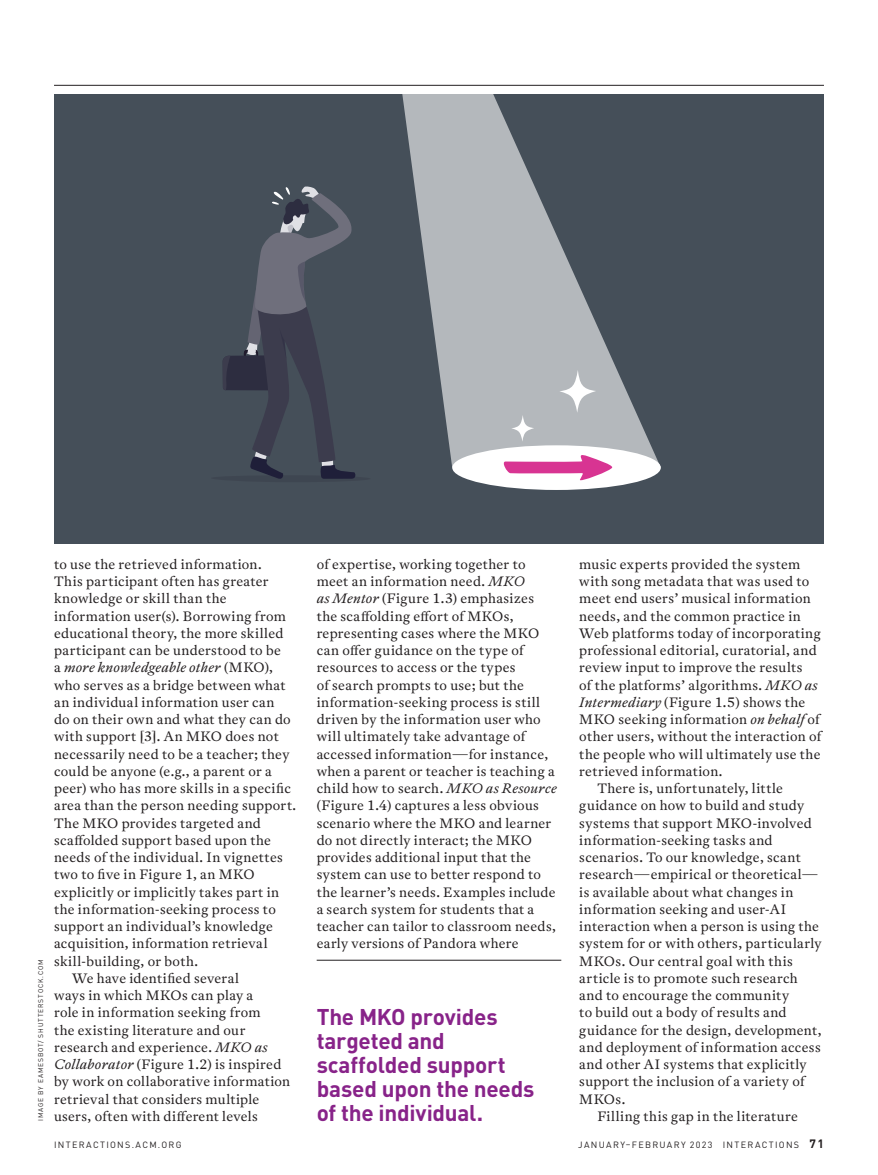
<style>
.page{position:relative;width:878px;height:1175px;background:#fff}
.page>*{position:absolute;margin:0;border:0;box-sizing:border-box;transform-origin:0 0}
.forum_pullquote{font:700 22.5px/24px "DIN Pro";letter-spacing:-.01em;color:#882389}
.text_indent{font:13.5px/17.2px "Antwerp ACM";letter-spacing:.025em;color:#231f20}
.t1{font:9px "DIN Pro";letter-spacing:.145em;color:#231f20}
.global_gutter_credit{font:6.75px "DIN Pro";letter-spacing:.115em;color:#231f20}
.s1{font-style:italic}
.s2{font-weight:700;font-size:12px}
</style>
<div class="page">
<hr style="left:54px;top:85px;width:770px;height:1px;background:#231f20">
<hr style="left:316px;top:960px;width:245px;height:1px;background:#231f20">
<div style="left:54px;top:94px;width:770px;height:449px;background:#454f59"></div>
<svg style="left:402px;top:94px;width:258px;height:371px;fill:#b4b8bc"></svg>
<div style="left:452px;top:445px;width:208px;height:45px;background:#fff;border-radius:50%"></div>
<svg style="left:503px;top:455px;width:109px;height:26px"></svg>
<svg style="left:511px;top:415px;width:23px;height:26px"></svg>
<svg style="left:559px;top:370px;width:37px;height:43px"></svg>
<svg style="left:222px;top:186px;width:134px;height:293px"></svg>
<p class="global_gutter_credit" style="left:36px;top:1120px;width:163px;rotate:-90deg">IMAGE BY EAMESBOT/ SHUTTERSTOCK.COM</p>
<p class="text_indent" style="left:54px;top:555px;width:244px">to use the retrieved information.<br>This participant often has greater knowledge or skill than the information user(s). Borrowing from educational theory, the more skilled participant can be understood to be<br>a <span class="s1">more knowledgeable other</span> (MKO), who serves as a bridge between what an individual information user can<br>do on their own and what they can do with support [3]. An MKO does not necessarily need to be a teacher; they could be anyone (e.g., a parent or a peer) who has more skills in a specific area than the person needing support.<br>The MKO provides targeted and scaffolded support based upon the needs of the individual. In vignettes two to five in Figure 1, an MKO explicitly or implicitly takes part in the information-seeking process to support an individual’s knowledge acquisition, information retrieval skill-building, or both.</p>
<p class="text_indent" style="left:54px;top:969px;width:238px;text-indent:18px">We have identified several<br>ways in which MKOs can play a<br>role in information seeking from<br>the existing literature and our research and experience. <span class="s1">MKO as Collaborator</span> (Figure 1.2) is inspired by work on collaborative information retrieval that considers multiple users, often with different levels</p>
<p class="text_indent" style="left:316px;top:555px;width:241px">of expertise, working together to meet an information need. <span class="s1">MKO<br>as Mentor</span> (Figure 1.3) emphasizes the scaffolding effort of MKOs, representing cases where the MKO can offer guidance on the type of resources to access or the types<br>of search prompts to use; but the information-seeking process is still driven by the information user who will ultimately take advantage of accessed information—for instance, when a parent or teacher is teaching a child how to search. <span class="s1">MKO as Resource </span>(Figure 1.4) captures a less obvious scenario where the MKO and learner do not directly interact; the MKO provides additional input that the system can use to better respond to the learner’s needs. Examples include a search system for students that a teacher can tailor to classroom needs, early versions of Pandora where</p>
<p class="forum_pullquote" style="left:316px;top:1002px;width:219px">The MKO provides targeted and scaffolded support based upon the needs of the individual.</p>
<p class="text_indent" style="left:579px;top:555px;width:243px">music experts provided the system with song metadata that was used to meet end users’ musical information needs, and the common practice in Web platforms today of incorporating professional editorial, curatorial, and review input to improve the results<br>of the platforms’ algorithms. <span class="s1">MKO as Intermediary</span> (Figure 1.5) shows the MKO seeking information <span class="s1">on behalf</span> of other users, without the interaction of the people who will ultimately use the retrieved information.</p>
<p class="text_indent" style="left:579px;top:779px;width:244px;text-indent:18px">There is, unfortunately, little guidance on how to build and study systems that support MKO-involved information-seeking tasks and scenarios. To our knowledge, scant research—empirical or theoretical— is available about what changes in information seeking and user-AI interaction when a person is using the system for or with others, particularly MKOs. Our central goal with this article is to promote such research and to encourage the community<br>to build out a body of results and guidance for the design, development, and deployment of information access and other AI systems that explicitly support the inclusion of a variety of MKOs.</p>
<p class="text_indent" style="left:597px;top:1107px;width:202px">Filling this gap in the literature</p>
<p class="t1" style="left:54px;top:1137px;width:129px">INTERACTIONS.ACM.ORG</p>
<p class="t1" style="left:578px;top:1137px;width:247px">JANUARY–FEBRUARY 2023 INTERACTIONS <span class="s2">71</span></p>
</div>
